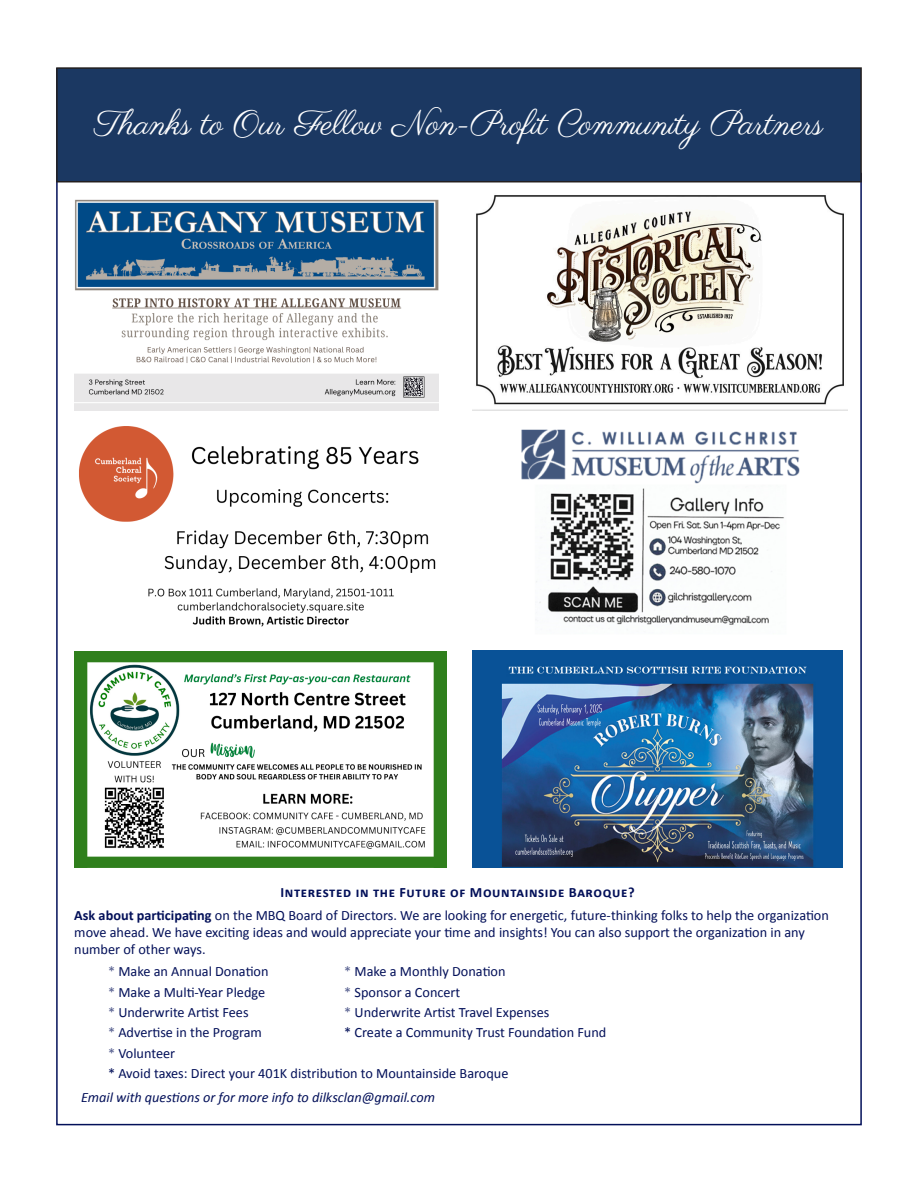
<style>
.page{position:relative;width:918px;height:1188px;background:#fff}
.page>*{position:absolute;margin:0;border:0;box-sizing:border-box;transform-origin:0 0}
.Piece_title{font:34.5px "Parisienne";color:#fff}
.Bios_paragraph{font:14.25px/17.1px "Calibri";color:#031059}
.t1{font:italic 14.25px "Calibri";color:#031059}
.Bios_paragraph-2{font:700 14.25px "Calibri";letter-spacing:.045em;color:#031059}
.s1{font-weight:700}
.s2{color:#545d8e}
</style>
<div class="page">
<div style="left:57px;top:68px;width:804px;height:114px;background:#1b3862"></div>
<div style="left:56px;top:67px;width:806px;height:115px;border:2px solid #231f20"></div>
<img style="left:74px;top:199px;width:365px;height:212px">
<img style="left:472px;top:195px;width:376px;height:216px">
<img style="left:79px;top:426px;width:357px;height:201px">
<img style="left:521px;top:429px;width:279px;height:196px">
<img style="left:74px;top:651px;width:372px;height:216px">
<img style="left:472px;top:650px;width:370px;height:217px">
<p class="Piece_title" style="left:95px;top:103px;width:730px">Thanks to Our Fellow Non-Profit Community Partners</p>
<p class="Bios_paragraph-2" style="left:280px;top:882px;width:356px">Interested in the Future of Mountainside Baroque?</p>
<p class="Bios_paragraph" style="left:74px;top:906px;width:756px"><span class="s1">Ask about participating</span> on the MBQ Board of Directors. We are looking for energetic, future-thinking folks to help the organization move ahead. We have exciting ideas and would appreciate your time and insights! You can also support the organization in any number of other ways.</p>
<p class="Bios_paragraph" style="left:108px;top:963px;width:162px"><span class="s2">*</span> Make an Annual Donation</p>
<p class="Bios_paragraph" style="left:344px;top:963px;width:163px"><span class="s2">*</span> Make a Monthly Donation</p>
<p class="Bios_paragraph" style="left:108px;top:983px;width:159px"><span class="s2">*</span> Make a Multi-Year Pledge</p>
<p class="Bios_paragraph" style="left:344px;top:983px;width:118px"><span class="s2">*</span> Sponsor a Concert</p>
<p class="Bios_paragraph" style="left:108px;top:1003px;width:142px"><span class="s2">*</span> Underwrite Artist Fees</p>
<p class="Bios_paragraph" style="left:344px;top:1003px;width:207px"><span class="s2">*</span> Underwrite Artist Travel Expenses</p>
<p class="Bios_paragraph" style="left:108px;top:1024px;width:155px"><span class="s2">*</span> Advertise in the Program</p>
<p class="Bios_paragraph" style="left:344px;top:1024px;width:264px">* Create a Community Trust Foundation Fund</p>
<p class="Bios_paragraph" style="left:108px;top:1044px;width:69px"><span class="s2">*</span> Volunteer</p>
<p class="Bios_paragraph" style="left:108px;top:1064px;width:402px">* Avoid taxes: Direct your 401K distribution to Mountainside Baroque</p>
<p class="t1" style="left:81px;top:1087px;width:355px">Email with questions or for more info to dilksclan@gmail.com</p>
</div>
